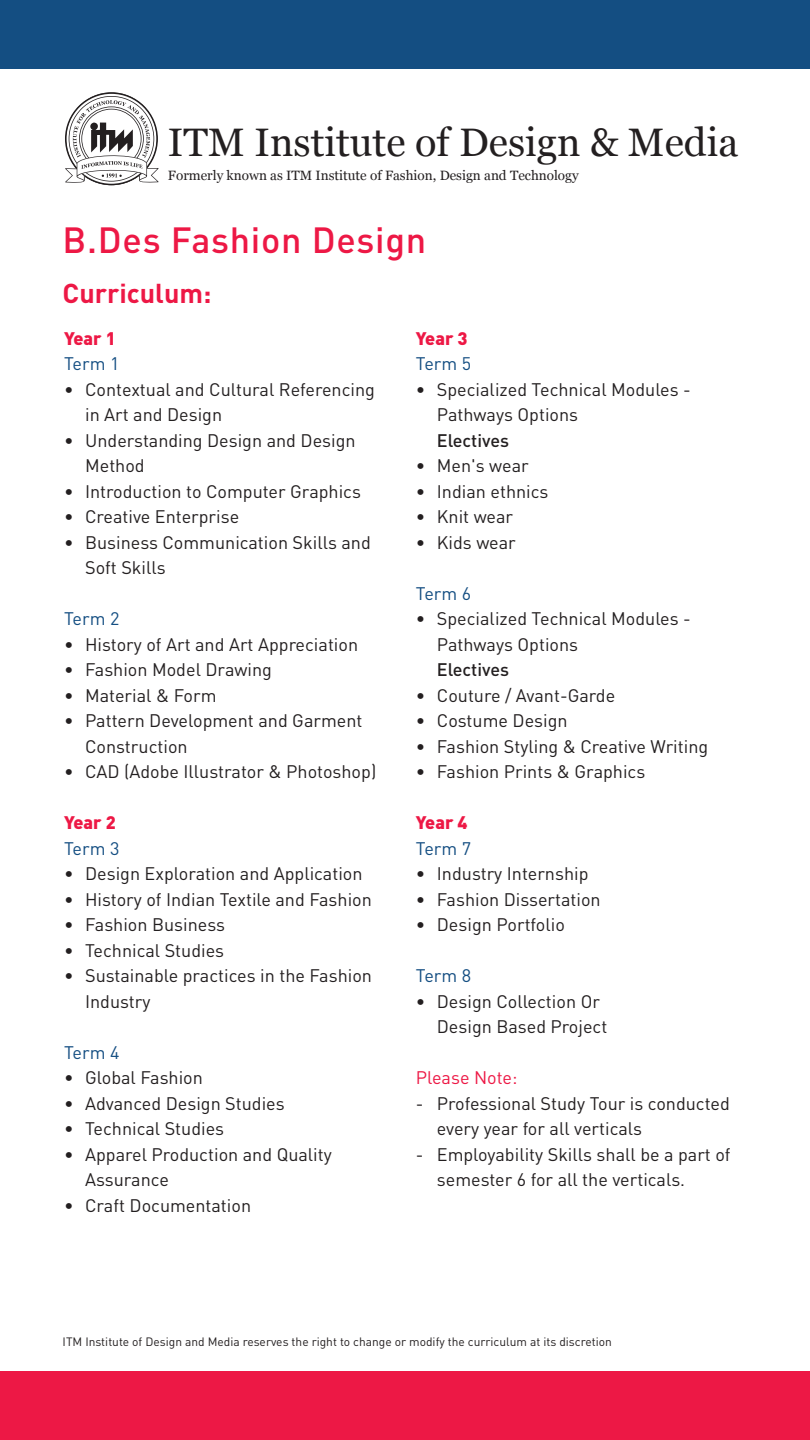
<style>
.page{position:relative;width:810px;height:1440px;background:#fff}
.page>*{position:absolute;margin:0;border:0;box-sizing:border-box;transform-origin:0 0}
.t1{font:39.75px "Georgia";color:#231f20}
.t2{font:500 36px "DIN Pro";letter-spacing:.02em;color:#ed1845}
.t3{font:700 27px "DIN Pro";color:#ed1845}
.t4{font:18px/25.5px "DIN Pro";color:#231f20}
.t5{font:18px "DIN Pro";color:#144e82}
.t6{font:900 18px "DIN Pro";color:#ed1845}
.t7{font:500 18px "DIN Pro";color:#231f20}
.t8{font:18px "DIN Pro";color:#ed1845}
.t9{font:13.5px "Georgia";color:#231f20}
.t10{font:12px "DIN Pro";color:#231f20}
</style>
<div class="page">
<svg style="left:65px;top:92px;width:94px;height:93px"></svg>
<div style="left:0;top:0;width:810px;height:69px;background:#144e82"></div>
<div style="left:0;top:1371px;width:810px;height:69px;background:#ed1845"></div>
<h1 class="t1" style="left:168px;top:120px;width:572px">ITM Institute of Design &amp; Media</h1>
<p class="t9" style="left:168px;top:168px;width:412px">Formerly known as ITM Institute of Fashion, Design and Technology</p>
<h2 class="t2" style="left:63px;top:216px;width:365px">B.Des Fashion Design</h2>
<h3 class="t3" style="left:63px;top:275px;width:150px">Curriculum:</h3>
<p class="t6" style="left:64px;top:326px;width:53px">Year 1</p>
<p class="t5" style="left:64px;top:351px;width:57px">Term 1</p>
<p class="t4" style="left:85px;top:376px;width:291px;text-indent:-21px">• Contextual and Cultural Referencing in Art and Design</p>
<p class="t4" style="left:85px;top:427px;width:272px;text-indent:-21px">• Understanding Design and Design<br>Method</p>
<p class="t4" style="left:64px;top:478px;width:298px">• Introduction to Computer Graphics</p>
<p class="t4" style="left:64px;top:503px;width:177px">• Creative Enterprise</p>
<p class="t4" style="left:85px;top:529px;width:287px;text-indent:-21px">• Business Communication Skills and<br>Soft Skills</p>
<p class="t5" style="left:64px;top:606px;width:57px">Term 2</p>
<p class="t4" style="left:64px;top:631px;width:296px">• History of Art and Art Appreciation</p>
<p class="t4" style="left:64px;top:656px;width:209px">• Fashion Model Drawing</p>
<p class="t4" style="left:64px;top:682px;width:154px">• Material &amp; Form</p>
<p class="t4" style="left:85px;top:707px;width:279px;text-indent:-21px">• Pattern Development and Garment<br>Construction</p>
<p class="t4" style="left:64px;top:758px;width:314px">• CAD (Adobe Illustrator &amp; Photoshop)</p>
<p class="t6" style="left:64px;top:810px;width:53px">Year 2</p>
<p class="t5" style="left:64px;top:836px;width:57px">Term 3</p>
<p class="t4" style="left:64px;top:860px;width:300px">• Design Exploration and Application</p>
<p class="t4" style="left:64px;top:886px;width:309px">• History of Indian Textile and Fashion</p>
<p class="t4" style="left:64px;top:911px;width:162px">• Fashion Business</p>
<p class="t4" style="left:64px;top:937px;width:162px">• Technical Studies</p>
<p class="t4" style="left:85px;top:962px;width:288px;text-indent:-21px">• Sustainable practices in the Fashion<br>Industry</p>
<p class="t5" style="left:64px;top:1040px;width:57px">Term 4</p>
<p class="t4" style="left:64px;top:1064px;width:140px">• Global Fashion</p>
<p class="t4" style="left:64px;top:1090px;width:222px">• Advanced Design Studies</p>
<p class="t4" style="left:64px;top:1115px;width:162px">• Technical Studies</p>
<p class="t4" style="left:85px;top:1141px;width:248px;text-indent:-21px">• Apparel Production and Quality<br>Assurance</p>
<p class="t4" style="left:64px;top:1192px;width:189px">• Craft Documentation</p>
<p class="t6" style="left:416px;top:326px;width:53px">Year 3</p>
<p class="t5" style="left:416px;top:351px;width:57px">Term 5</p>
<p class="t4" style="left:437px;top:376px;width:255px;text-indent:-21px">• Specialized Technical Modules -<br>Pathways Options</p>
<p class="t7" style="left:437px;top:428px;width:74px">Electives</p>
<p class="t4" style="left:416px;top:452px;width:114px">• Men's wear</p>
<p class="t4" style="left:416px;top:478px;width:134px">• Indian ethnics</p>
<p class="t4" style="left:416px;top:503px;width:99px">• Knit wear</p>
<p class="t4" style="left:416px;top:529px;width:102px">• Kids wear</p>
<p class="t5" style="left:416px;top:581px;width:57px">Term 6</p>
<p class="t4" style="left:437px;top:605px;width:255px;text-indent:-21px">• Specialized Technical Modules -<br>Pathways Options</p>
<p class="t7" style="left:437px;top:657px;width:74px">Electives</p>
<p class="t4" style="left:416px;top:682px;width:201px">• Couture / Avant-Garde</p>
<p class="t4" style="left:416px;top:707px;width:153px">• Costume Design</p>
<p class="t4" style="left:416px;top:733px;width:294px">• Fashion Styling &amp; Creative Writing</p>
<p class="t4" style="left:416px;top:758px;width:231px">• Fashion Prints &amp; Graphics</p>
<p class="t6" style="left:416px;top:810px;width:53px">Year 4</p>
<p class="t5" style="left:416px;top:836px;width:57px">Term 7</p>
<p class="t4" style="left:416px;top:860px;width:174px">• Industry Internship</p>
<p class="t4" style="left:416px;top:886px;width:186px">• Fashion Dissertation</p>
<p class="t4" style="left:416px;top:911px;width:151px">• Design Portfolio</p>
<p class="t5" style="left:416px;top:964px;width:57px">Term 8</p>
<p class="t4" style="left:437px;top:988px;width:172px;text-indent:-21px">• Design Collection Or<br>Design Based Project</p>
<p class="t8" style="left:416px;top:1066px;width:103px">Please Note:</p>
<p class="t4" style="left:437px;top:1090px;width:295px;text-indent:-21px">- Professional Study Tour is conducted every year for all verticals</p>
<p class="t4" style="left:437px;top:1141px;width:295px;text-indent:-21px">- Employability Skills shall be a part of semester 6 for all the verticals.</p>
<p class="t10" style="left:63px;top:1333px;width:551px">ITM Institute of Design and Media reserves the right to change or modify the curriculum at its discretion</p>
</div>
